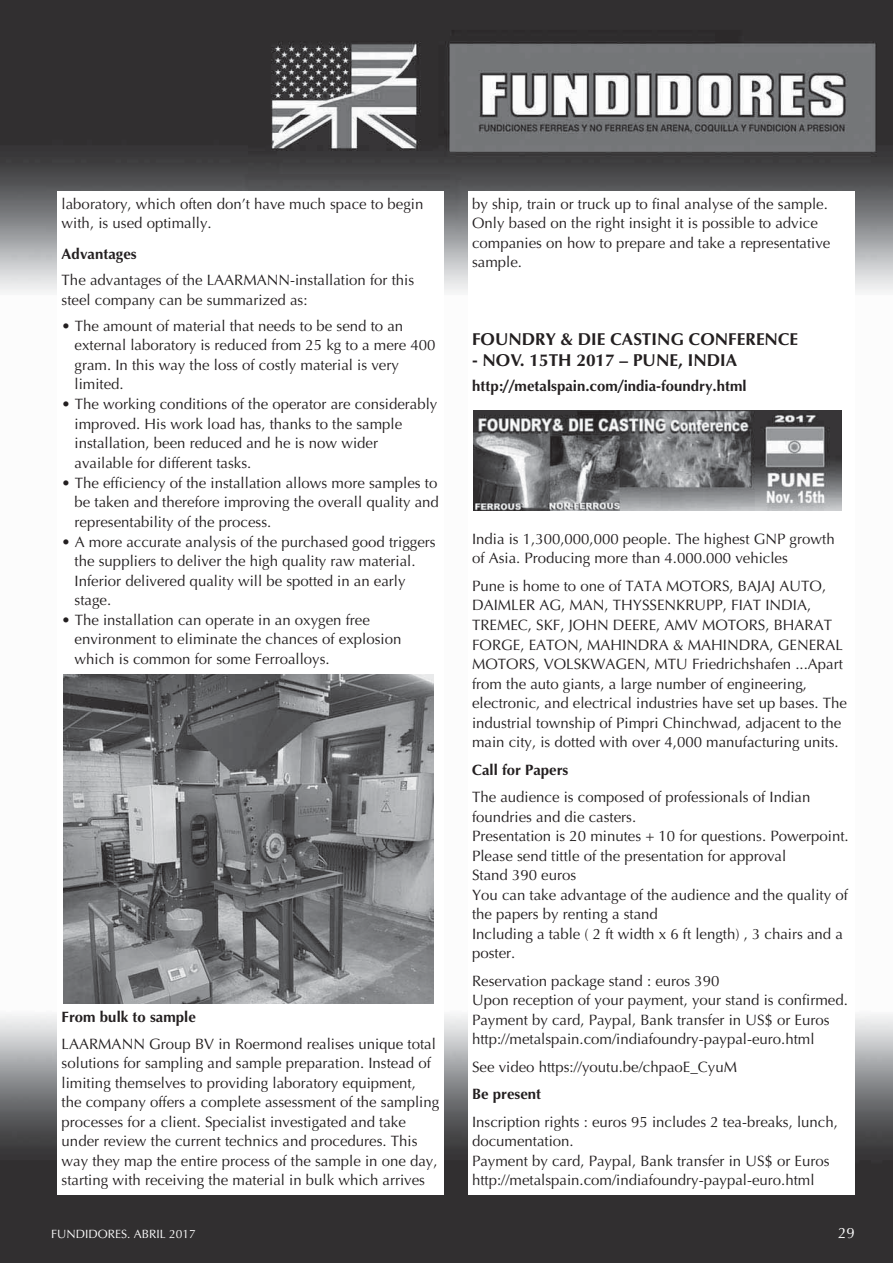
<style>
.page{position:relative;width:893px;height:1263px;background:#fff}
.page>*{position:absolute;margin:0;border:0;box-sizing:border-box;transform-origin:0 0}
.t1{font:700 17.25px "Optima";color:#231f20}
.t2{font:15px/19.5px "Optima";color:#231f20}
.t3{font:700 15px "Optima";color:#231f20}
.t4{font:15px "Optima";color:#fff}
.t5{font:12px "Optima";color:#fff}
</style>
<div class="page">
<img style="left:1px;top:0;width:892px;height:1263px">
<div style="left:57px;top:191px;width:387px;height:1004px;background:#fff"></div>
<img style="left:63px;top:674px;width:370px;height:330px">
<div style="left:468px;top:191px;width:386px;height:1004px;background:#fff"></div>
<img style="left:473px;top:410px;width:369px;height:101px">
<p class="t2" style="left:62px;top:195px;width:363px">laboratory, which often don’t have much space to begin with, is used optimally.</p>
<p class="t3" style="left:62px;top:247px;width:77px">Advantages</p>
<p class="t2" style="left:62px;top:272px;width:354px">The advantages of the LAARMANN-installation for this steel company can be summarized as:</p>
<p class="t2" style="left:75px;top:317px;width:362px;text-indent:-13px">• The amount of material that needs to be send to an external laboratory is reduced from 25 kg to a mere 400 gram. In this way the loss of costly material is very limited.</p>
<p class="t2" style="left:75px;top:396px;width:364px;text-indent:-13px">• The working conditions of the operator are considerably improved. His work load has, thanks to the sample installation, been reduced and he is now wider available for different tasks.</p>
<p class="t2" style="left:75px;top:474px;width:366px;text-align:justify;text-indent:-13px">• The efficiency of the installation allows more samples to be taken and therefore improving the overall quality and representability of the process.</p>
<p class="t2" style="left:75px;top:533px;width:362px;text-indent:-13px">• A more accurate analysis of the purchased good triggers the suppliers to deliver the high quality raw material.<br>Inferior delivered quality will be spotted in an early stage.</p>
<p class="t2" style="left:75px;top:612px;width:328px;text-indent:-13px">• The installation can operate in an oxygen free environment to eliminate the chances of explosion which is common for some Ferroalloys.</p>
<p class="t3" style="left:62px;top:1011px;width:136px">From bulk to sample</p>
<p class="t2" style="left:62px;top:1035px;width:379px">LAARMANN Group BV in Roermond realises unique total solutions for sampling and sample preparation. Instead of limiting themselves to providing laboratory equipment, the company offers a complete assessment of the sampling processes for a client. Specialist investigated and take under review the current technics and procedures. This way they map the entire process of the sample in one day, starting with receiving the material in bulk which arrives</p>
<p class="t2" style="left:472px;top:195px;width:360px">by ship, train or truck up to final analyse of the sample.<br>Only based on the right insight it is possible to advice companies on how to prepare and take a representative sample.</p>
<p class="t1" style="left:472px;top:332px;width:328px">FOUNDRY &amp; DIE CASTING CONFERENCE</p>
<p class="t1" style="left:472px;top:353px;width:267px">- NOV. 15TH 2017 – PUNE, INDIA</p>
<p class="t3" style="left:472px;top:380px;width:276px">http://metalspain.com/india-foundry.html</p>
<p class="t2" style="left:472px;top:531px;width:364px">India is 1,300,000,000 people. The highest GNP growth of Asia. Producing more than 4.000.000 vehicles</p>
<p class="t2" style="left:472px;top:578px;width:377px">Pune is home to one of TATA MOTORS, BAJAJ AUTO, DAIMLER AG, MAN, THYSSENKRUPP, FIAT INDIA, TREMEC, SKF, JOHN DEERE, AMV MOTORS, BHARAT FORGE, EATON, MAHINDRA &amp; MAHINDRA, GENERAL MOTORS, VOLSKWAGEN, MTU Friedrichshafen ...Apart from the auto giants, a large number of engineering, electronic, and electrical industries have set up bases. The industrial township of Pimpri Chinchwad, adjacent to the main city, is dotted with over 4,000 manufacturing units.</p>
<p class="t3" style="left:472px;top:763px;width:98px">Call for Papers</p>
<p class="t2" style="left:472px;top:789px;width:378px">The audience is composed of professionals of Indian foundries and die casters.<br>Presentation is 20 minutes + 10 for questions. Powerpoint.<br>Please send tittle of the presentation for approval<br>Stand 390 euros<br>You can take advantage of the audience and the quality of the papers by renting a stand<br>Including a table ( 2 ft width x 6 ft length) , 3 chairs and a poster.</p>
<p class="t2" style="left:472px;top:972px;width:377px">Reservation package stand : euros 390<br>Upon reception of your payment, your stand is confirmed.<br>Payment by card, Paypal, Bank transfer in US$ or Euros http://metalspain.com/indiafoundry-paypal-euro.html</p>
<p class="t2" style="left:472px;top:1058px;width:267px">See video https://youtu.be/chpaoE_CyuM</p>
<p class="t3" style="left:472px;top:1088px;width:71px">Be present</p>
<p class="t2" style="left:472px;top:1113px;width:367px">Inscription rights : euros 95 includes 2 tea-breaks, lunch, documentation.<br>Payment by card, Paypal, Bank transfer in US$ or Euros http://metalspain.com/indiafoundry-paypal-euro.html</p>
<p class="t5" style="left:51px;top:1229px;width:146px">FUNDIDORES. ABRIL 2017</p>
<p class="t4" style="left:838px;top:1227px;width:18px">29</p>
</div>
